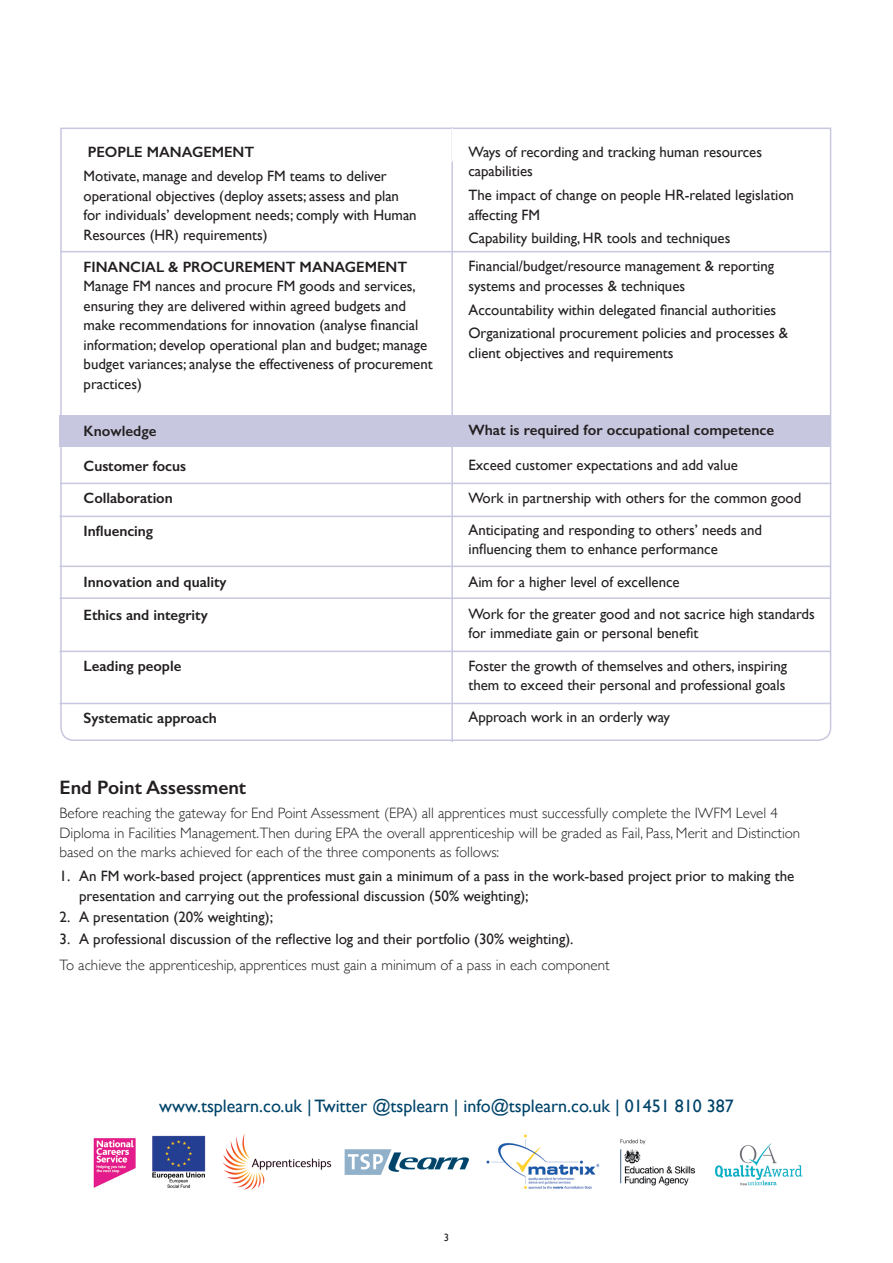
<style>
.page{position:relative;width:893px;height:1263px;background:#fff}
.page>*{position:absolute;margin:0;border:0;box-sizing:border-box;transform-origin:0 0}
.SPBodycopy{font:600 19.5px "Gill Sans";color:#231f20}
.SPBodycopy-2{font:18px "Gill Sans";color:#00446a}
.SPBodycopy-3{font:15px/19.5px "Gill Sans";color:#231f20}
.SPBodycopy-4{font:300 15px/19.5px "Gill Sans";color:#231f20}
.SPBodycopy-5{font:600 15px "Gill Sans";color:#231f20}
.t1{font:10.5px "Gill Sans";color:#231f20}
</style>
<div class="page">
<svg style="left:59px;top:127px;width:773px;height:614px"></svg>
<div style="left:60px;top:415px;width:771px;height:31px;background:#c7c7e0"></div>
<hr style="left:451px;top:128px;width:2px;height:614px;background:#c7c7e0">
<hr style="left:451px;top:128px;width:2px;height:34px;background:#fff">
<hr style="left:60px;top:251px;width:771px;height:1px;background:#c7c7e0">
<hr style="left:60px;top:483px;width:771px;height:1px;background:#c7c7e0">
<hr style="left:60px;top:516px;width:771px;height:1px;background:#c7c7e0">
<hr style="left:60px;top:566px;width:771px;height:1px;background:#c7c7e0">
<hr style="left:60px;top:597px;width:771px;height:2px;background:#c7c7e0">
<hr style="left:60px;top:651px;width:771px;height:1px;background:#c7c7e0">
<hr style="left:60px;top:703px;width:771px;height:1px;background:#c7c7e0">
<img style="left:93px;top:1134px;width:710px;height:56px">
<p class="SPBodycopy-5" style="left:88px;top:143px;width:168px">PEOPLE MANAGEMENT</p>
<p class="SPBodycopy-3" style="left:84px;top:166px;width:335px">Motivate, manage and develop FM teams to deliver operational objectives (deploy assets; assess and plan for individuals’ development needs; comply with Human Resources (HR) requirements)</p>
<p class="SPBodycopy-5" style="left:84px;top:258px;width:325px">FINANCIAL &amp; PROCUREMENT MANAGEMENT</p>
<p class="SPBodycopy-3" style="left:84px;top:276px;width:351px">Manage FM nances and procure FM goods and services, ensuring they are delivered within agreed budgets and make recommendations for innovation (analyse financial information; develop operational plan and budget; manage budget variances; analyse the effectiveness of procurement practices)</p>
<p class="SPBodycopy-5" style="left:84px;top:422px;width:75px">Knowledge</p>
<p class="SPBodycopy-5" style="left:84px;top:457px;width:104px">Customer focus</p>
<p class="SPBodycopy-5" style="left:84px;top:489px;width:91px">Collaboration</p>
<p class="SPBodycopy-5" style="left:84px;top:521px;width:71px">Influencing</p>
<p class="SPBodycopy-5" style="left:84px;top:573px;width:145px">Innovation and quality</p>
<p class="SPBodycopy-5" style="left:84px;top:605px;width:126px">Ethics and integrity</p>
<p class="SPBodycopy-5" style="left:84px;top:657px;width:99px">Leading people</p>
<p class="SPBodycopy-5" style="left:84px;top:709px;width:135px">Systematic approach</p>
<p class="SPBodycopy-3" style="left:468px;top:142px;width:295px">Ways of recording and tracking human resources capabilities</p>
<p class="SPBodycopy-3" style="left:468px;top:185px;width:327px">The impact of change on people HR-related legislation affecting FM</p>
<p class="SPBodycopy-3" style="left:468px;top:228px;width:263px">Capability building, HR tools and techniques</p>
<p class="SPBodycopy-3" style="left:468px;top:256px;width:307px">Financial/budget/resource management &amp; reporting systems and processes &amp; techniques</p>
<p class="SPBodycopy-3" style="left:468px;top:300px;width:309px">Accountability within delegated financial authorities</p>
<p class="SPBodycopy-3" style="left:468px;top:323px;width:321px">Organizational procurement policies and processes &amp; client objectives and requirements</p>
<p class="SPBodycopy-5" style="left:468px;top:421px;width:307px">What is required for occupational competence</p>
<p class="SPBodycopy-3" style="left:468px;top:455px;width:271px">Exceed customer expectations and add value</p>
<p class="SPBodycopy-3" style="left:468px;top:487px;width:334px">Work in partnership with others for the common good</p>
<p class="SPBodycopy-3" style="left:468px;top:520px;width:295px">Anticipating and responding to others’ needs and influencing them to enhance performance</p>
<p class="SPBodycopy-3" style="left:468px;top:572px;width:213px">Aim for a higher level of excellence</p>
<p class="SPBodycopy-3" style="left:468px;top:604px;width:348px">Work for the greater good and not sacrice high standards for immediate gain or personal benefit</p>
<p class="SPBodycopy-3" style="left:468px;top:656px;width:320px">Foster the growth of themselves and others, inspiring them to exceed their personal and professional goals</p>
<p class="SPBodycopy-3" style="left:468px;top:707px;width:203px">Approach work in an orderly way</p>
<p class="SPBodycopy" style="left:60px;top:776px;width:188px">End Point Assessment</p>
<p class="SPBodycopy-4" style="left:60px;top:803px;width:742px">Before reaching the gateway for End Point Assessment (EPA) all apprentices must successfully complete the IWFM Level 4<br>Diploma in Facilities Management.Then during EPA the overall apprenticeship will be graded as Fail, Pass, Merit and Distinction based on the marks achieved for each of the three components as follows:</p>
<p class="SPBodycopy-3" style="left:79px;top:866px;width:717px;text-indent:-20px">1. An FM work-based project (apprentices must gain a minimum of a pass in the work-based project prior to making the presentation and carrying out the professional discussion (50% weighting);</p>
<p class="SPBodycopy-3" style="left:60px;top:907px;width:215px">2. A presentation (20% weighting);</p>
<p class="SPBodycopy-3" style="left:60px;top:929px;width:516px">3. A professional discussion of the reflective log and their portfolio (30% weighting).</p>
<p class="SPBodycopy-4" style="left:60px;top:954px;width:552px">To achieve the apprenticeship, apprentices must gain a minimum of a pass in each component</p>
<p class="SPBodycopy-2" style="left:159px;top:1095px;width:576px">www.tsplearn.co.uk | Twitter @tsplearn | info@tsplearn.co.uk | 01451 810 387</p>
<p class="t1" style="left:444px;top:1231px;width:7px">3</p>
</div>
